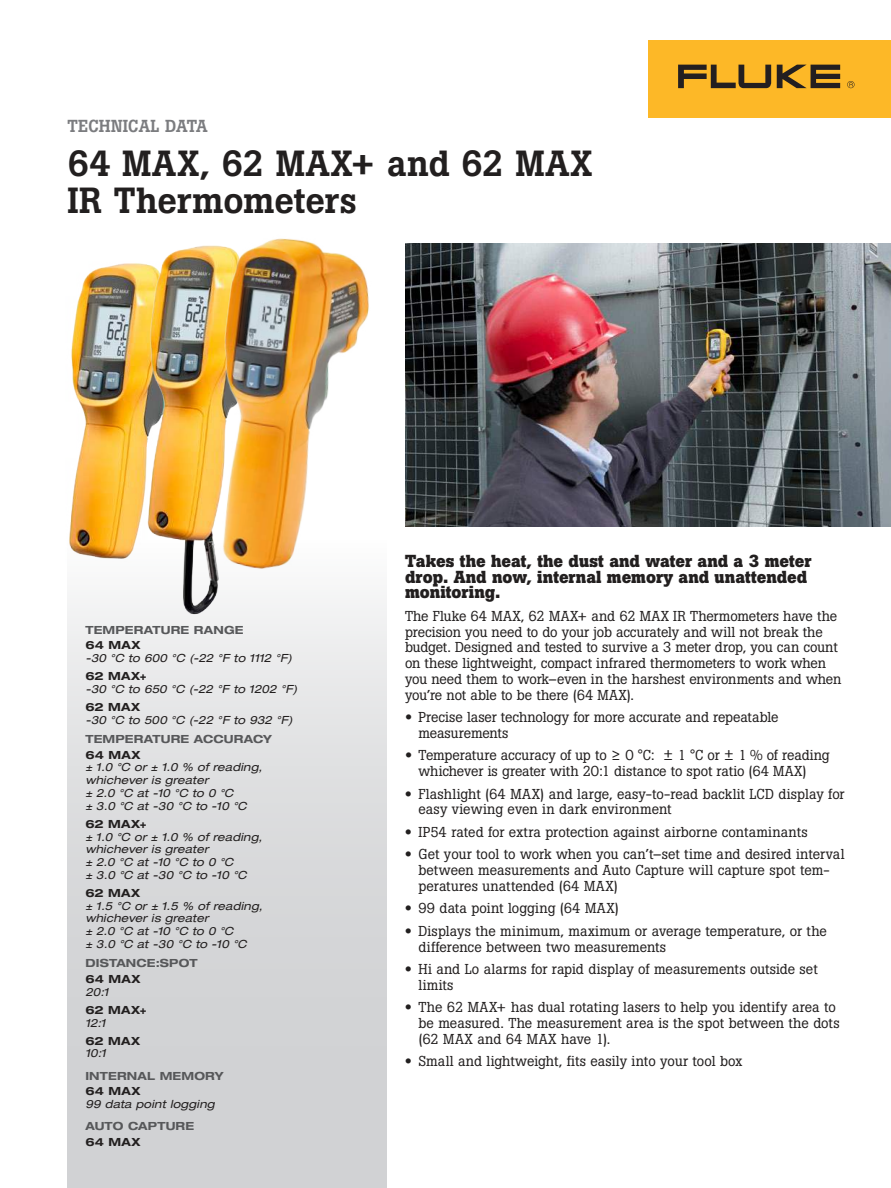
<style>
.page{position:relative;width:891px;height:1188px;background:#fff}
.page>*{position:absolute;margin:0;border:0;box-sizing:border-box;transform-origin:0 0}
.t1{font:500 36px/37.5px "Boton Pro";color:#221f1f}
.t2{font:700 17.25px/15.8px "Boton Pro";color:#221f1f}
.t3{font:500 17.25px "Boton Pro";color:#7b7c7f}
.t4{font:14.25px/15.8px "Boton Pro";color:#221f1f}
.t5{font:italic expanded 11.25px/12.8px "Helvetica Neue LT Pro";letter-spacing:.01em;color:#221f1f}
.t6{font:700 expanded 11.25px "Helvetica Neue LT Pro";letter-spacing:.015em;color:#57585a}
.t7{font:700 expanded 11.25px "Helvetica Neue LT Pro";letter-spacing:.02em;color:#221f1f}
.s1{font-family:"Helvetica Neue LT Std";font-weight:700;font-stretch:expanded}
</style>
<div class="page">
<div style="left:648px;top:41px;width:243px;height:77px;background:#fdb827"></div>
<svg style="left:777px;top:65px;width:63px;height:23px"></svg>
<svg style="left:678px;top:65px;width:93px;height:23px"></svg>
<svg style="left:847px;top:81px;width:8px;height:7px"></svg>
<div style="left:68px;top:540px;width:319px;height:648px;background:linear-gradient(to bottom,#efeff0,#cacbcd)"></div>
<img style="left:411px;top:243px;width:480px;height:283px">
<img style="left:67px;top:275px;width:21px;height:322px">
<img style="left:88px;top:263px;width:250px;height:362px">
<img style="left:161px;top:238px;width:250px;height:373px">
<p class="t3" style="left:68px;top:118px;width:142px">TECHNICAL DATA</p>
<h1 class="t1" style="left:68px;top:146px;width:527px">64 MAX, 62 MAX+ and 62 MAX<br>IR Thermometers</h1>
<p class="t6" style="left:85px;top:623px;width:160px">TEMPERATURE RANGE</p>
<p class="t7" style="left:85px;top:639px;width:56px">64 MAX</p>
<p class="t5" style="left:85px;top:653px;width:208px">-30 °C to 600 °C (-22 °F to 1112 °F)</p>
<p class="t7" style="left:85px;top:670px;width:63px">62 MAX+</p>
<p class="t5" style="left:85px;top:684px;width:213px">-30 °C to 650 °C (-22 °F to 1202 °F)</p>
<p class="t7" style="left:85px;top:701px;width:56px">62 MAX</p>
<p class="t5" style="left:85px;top:714px;width:209px">-30 °C to 500 °C (-22 °F to 932 °F)</p>
<p class="t6" style="left:85px;top:733px;width:188px">TEMPERATURE ACCURACY</p>
<p class="t7" style="left:85px;top:748px;width:56px">64 MAX</p>
<p class="t5" style="left:85px;top:762px;width:178px">± 1.0 °C or ± 1.0 % of reading, whichever is greater<br>± 2.0 °C at -10 °C to 0 °C<br>± 3.0 °C at -30 °C to -10 °C</p>
<p class="t7" style="left:85px;top:817px;width:63px">62 MAX+</p>
<p class="t5" style="left:85px;top:831px;width:178px">± 1.0 °C or ± 1.0 % of reading, whichever is greater<br>± 2.0 °C at -10 °C to 0 °C<br>± 3.0 °C at -30 °C to -10 °C</p>
<p class="t7" style="left:85px;top:886px;width:56px">62 MAX</p>
<p class="t5" style="left:85px;top:900px;width:179px">± 1.5 °C or ± 1.5 % of reading, whichever is greater<br>± 2.0 °C at -10 °C to 0 °C<br>± 3.0 °C at -30 °C to -10 °C</p>
<p class="t6" style="left:85px;top:957px;width:114px">DISTANCE:SPOT</p>
<p class="t7" style="left:85px;top:972px;width:56px">64 MAX</p>
<p class="t5" style="left:85px;top:986px;width:25px">20:1</p>
<p class="t7" style="left:85px;top:1003px;width:63px">62 MAX+</p>
<p class="t5" style="left:85px;top:1017px;width:22px">12:1</p>
<p class="t7" style="left:85px;top:1034px;width:56px">62 MAX</p>
<p class="t5" style="left:85px;top:1048px;width:22px">10:1</p>
<p class="t6" style="left:85px;top:1069px;width:140px">INTERNAL MEMORY</p>
<p class="t7" style="left:85px;top:1085px;width:56px">64 MAX</p>
<p class="t5" style="left:85px;top:1099px;width:131px">99 data point logging</p>
<p class="t6" style="left:85px;top:1120px;width:110px">AUTO CAPTURE</p>
<p class="t7" style="left:85px;top:1135px;width:56px">64 MAX</p>
<p class="t2" style="left:405px;top:555px;width:408px">Takes the heat, the dust and water and a 3 meter drop. And now, internal memory and unattended monitoring.</p>
<p class="t4" style="left:405px;top:609px;width:438px">The Fluke 64 MAX, 62 MAX+ and 62 MAX IR Thermometers have the precision you need to do your job accurately and will not break the budget. Designed and tested to survive a 3 meter drop, you can count on these lightweight, compact infrared thermometers to work when you need them to work–even in the harshest environments and when you’re not able to be there (64 MAX).</p>
<p class="t4" style="left:419px;top:710px;width:362px;text-indent:-13px"><span class="s1">•</span> Precise laser technology for more accurate and repeatable measurements</p>
<p class="t4" style="left:418px;top:748px;width:413px;text-indent:-13px"><span class="s1">•</span> Temperature accuracy of up to ≥ 0 °C: ± 1 °C or ± 1 % of reading whichever is greater with 20:1 distance to spot ratio (64 MAX)</p>
<p class="t4" style="left:418px;top:787px;width:428px;text-indent:-13px"><span class="s1">•</span> Flashlight (64 MAX) and large, easy-to-read backlit LCD display for easy viewing even in dark environment</p>
<p class="t4" style="left:405px;top:825px;width:404px"><span class="s1">•</span> IP54 rated for extra protection against airborne contaminants</p>
<p class="t4" style="left:418px;top:847px;width:428px;text-indent:-13px"><span class="s1">•</span> Get your tool to work when you can’t–set time and desired interval between measurements and Auto Capture will capture spot tem&shy;peratures unattended (64 MAX)</p>
<p class="t4" style="left:405px;top:901px;width:215px"><span class="s1">•</span> 99 data point logging (64 MAX)</p>
<p class="t4" style="left:418px;top:924px;width:410px;text-indent:-14px"><span class="s1">•</span> Displays the minimum, maximum or average temperature, or the difference between two measurements</p>
<p class="t4" style="left:418px;top:962px;width:401px;text-indent:-14px"><span class="s1">•</span> Hi and Lo alarms for rapid display of measurements outside set limits</p>
<p class="t4" style="left:418px;top:1000px;width:423px;text-indent:-14px"><span class="s1">•</span> The 62 MAX+ has dual rotating lasers to help you identify area to be measured. The measurement area is the spot between the dots (62 MAX and 64 MAX have 1).</p>
<p class="t4" style="left:405px;top:1054px;width:339px"><span class="s1">•</span> Small and lightweight, fits easily into your tool box</p>
</div>
